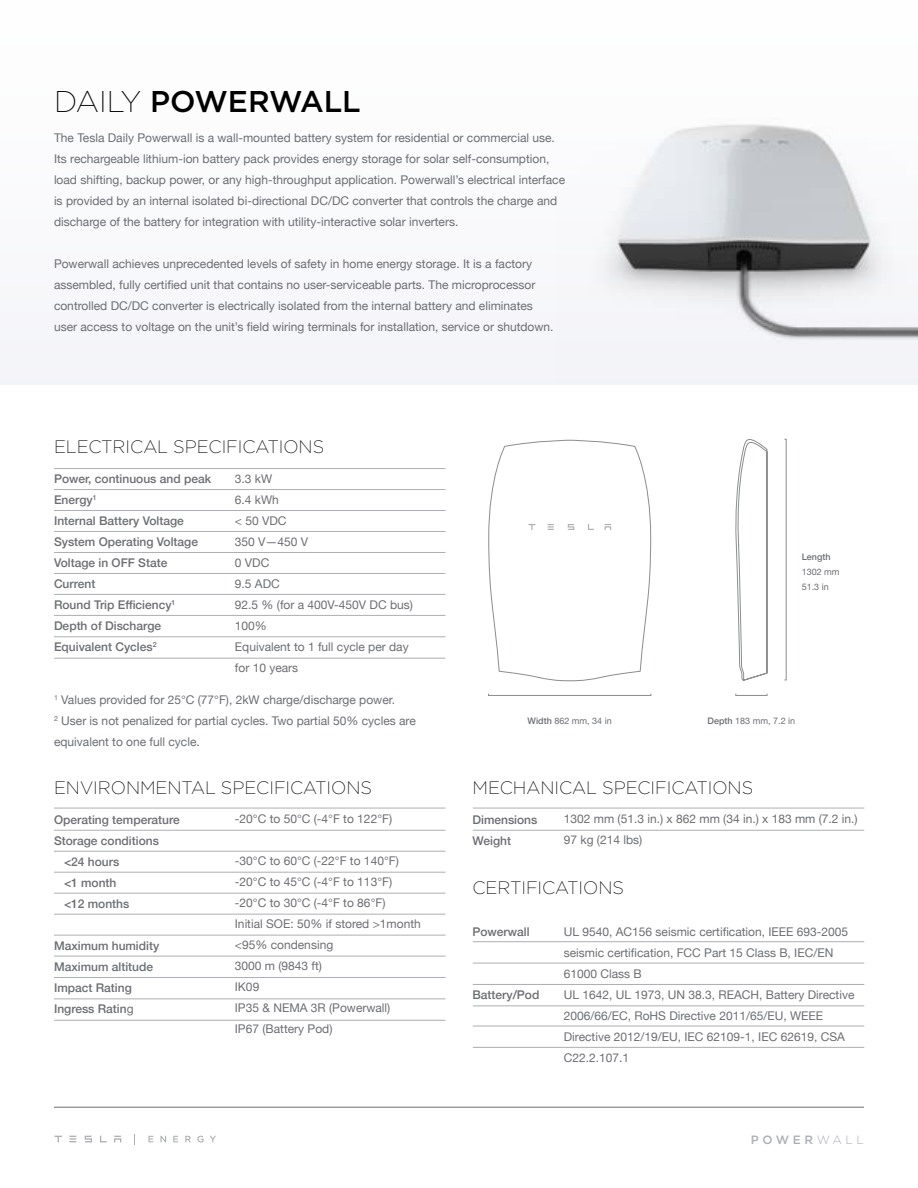
<style>
.page{position:relative;width:918px;height:1188px;background:#fff}
.page>*{position:absolute;margin:0;border:0;box-sizing:border-box;transform-origin:0 0}
.t1{font:500 30px "Gotham";color:#000}
.t2{font:200 18px "Gotham";color:#000}
.t3{font:12px/21px "Helvetica Neue";color:#6c6e73}
.t4{font:500 12px/21px "Helvetica Neue";color:#6c6e73}
.t5{font:500 12px "Gotham";letter-spacing:.3em;color:#acafb5}
.t6{font:9px/15px "Helvetica Neue";color:#6c6e73}
.t7{font:500 9px "Helvetica Neue";color:#6c6e73}
.s1{font-weight:200}
.s2{font-weight:400}
.s3{font-weight:500}
.s4{font-weight:300}
</style>
<div class="page">
<div style="left:0;top:0;width:918px;height:385px;background:#fbfbfc"></div>
<img style="left:604px;top:124px;width:314px;height:218px">
<svg style="left:54px;top:1136px;width:8px;height:6px"></svg>
<svg style="left:100px;top:1136px;width:7px;height:6px"></svg>
<svg style="left:84px;top:1136px;width:8px;height:6px"></svg>
<svg style="left:69px;top:1136px;width:8px;height:6px"></svg>
<svg style="left:114px;top:1136px;width:7px;height:6px"></svg>
<svg style="left:148px;top:1136px;width:5px;height:6px"></svg>
<svg style="left:160px;top:1136px;width:6px;height:6px"></svg>
<svg style="left:173px;top:1136px;width:5px;height:6px"></svg>
<svg style="left:185px;top:1136px;width:6px;height:6px"></svg>
<svg style="left:197px;top:1136px;width:7px;height:6px"></svg>
<svg style="left:210px;top:1136px;width:6px;height:6px"></svg>
<hr style="left:54px;top:1107px;width:810px;height:1px;background:#6c6e73">
<hr style="left:54px;top:489px;width:392px;height:1px;background:#acafb5">
<hr style="left:54px;top:830px;width:392px;height:1px;background:#acafb5">
<hr style="left:473px;top:830px;width:391px;height:1px;background:#acafb5">
<hr style="left:54px;top:808px;width:392px;height:1px;background:#acafb5">
<hr style="left:473px;top:808px;width:391px;height:1px;background:#acafb5">
<hr style="left:54px;top:615px;width:392px;height:1px;background:#acafb5">
<hr style="left:54px;top:956px;width:392px;height:1px;background:#acafb5">
<hr style="left:54px;top:637px;width:392px;height:1px;background:#acafb5">
<hr style="left:54px;top:977px;width:392px;height:1px;background:#acafb5">
<hr style="left:473px;top:941px;width:391px;height:1px;background:#acafb5">
<hr style="left:473px;top:1026px;width:391px;height:1px;background:#acafb5">
<hr style="left:54px;top:658px;width:392px;height:1px;background:#acafb5">
<hr style="left:54px;top:468px;width:392px;height:1px;background:#acafb5">
<hr style="left:54px;top:999px;width:392px;height:1px;background:#acafb5">
<hr style="left:473px;top:963px;width:391px;height:1px;background:#acafb5">
<hr style="left:473px;top:1047px;width:391px;height:1px;background:#acafb5">
<hr style="left:54px;top:1020px;width:392px;height:1px;background:#acafb5">
<hr style="left:473px;top:984px;width:391px;height:1px;background:#acafb5">
<hr style="left:473px;top:1006px;width:391px;height:1px;background:#acafb5">
<hr style="left:54px;top:531px;width:392px;height:1px;background:#acafb5">
<hr style="left:54px;top:872px;width:392px;height:1px;background:#acafb5">
<hr style="left:54px;top:573px;width:392px;height:1px;background:#acafb5">
<hr style="left:54px;top:914px;width:392px;height:1px;background:#acafb5">
<hr style="left:54px;top:552px;width:392px;height:1px;background:#acafb5">
<hr style="left:54px;top:893px;width:392px;height:1px;background:#acafb5">
<hr style="left:54px;top:594px;width:392px;height:1px;background:#acafb5">
<hr style="left:54px;top:935px;width:392px;height:1px;background:#acafb5">
<hr style="left:54px;top:510px;width:392px;height:1px;background:#acafb5">
<hr style="left:54px;top:851px;width:392px;height:1px;background:#acafb5">
<svg style="left:488px;top:440px;width:163px;height:241px"></svg>
<svg style="left:735px;top:439px;width:32px;height:242px"></svg>
<div style="left:488px;top:694px;width:163px;height:2px;border:1px solid #8b8d8e"></div>
<div style="left:736px;top:694px;width:31px;height:2px;border:1px solid #8b8d8e"></div>
<h1 class="t1" style="left:54px;top:82px;width:308px"><span class="s1">DAILY</span> POWERWALL</h1>
<p class="t3" style="left:54px;top:128px;width:513px">The Tesla Daily Powerwall is a wall-mounted battery system for residential or commercial use.<br>Its rechargeable lithium-ion battery pack provides energy storage for solar self-consumption, load shifting, backup power, or any high-throughput application. Powerwall’s electrical interface is provided by an internal isolated bi-directional DC/DC converter that controls the charge and discharge of the battery for integration with utility-interactive solar inverters.</p>
<p class="t3" style="left:54px;top:254px;width:501px">Powerwall achieves unprecedented levels of safety in home energy storage. It is a factory assembled, fully certified unit that contains no user-serviceable parts. The microprocessor controlled DC/DC converter is electrically isolated from the internal battery and eliminates user access to voltage on the unit’s field wiring terminals for installation, service or shutdown.</p>
<h2 class="t2" style="left:54px;top:436px;width:272px">ELECTRICAL SPECIFICATIONS</h2>
<p class="t4" style="left:54px;top:468px;width:159px">Power, continuous and peak<br>Energy<sup>1<br></sup>Internal Battery Voltage<br>System Operating Voltage<br>Voltage in OFF State<br>Current<br>Round Trip Efficiency<sup>1<br></sup>Depth of Discharge<br>Equivalent Cycles<sup>2</sup></p>
<p class="t3" style="left:235px;top:469px;width:180px">3.3 kW<br>6.4 kWh<br>&lt; 50 VDC<br>350 V—450 V<br>0 VDC<br>9.5 ADC<br>92.5 % (for a 400V-450V DC bus)<br>100%<br>Equivalent to 1 full cycle per day for 10 years</p>
<p class="t7" style="left:802px;top:550px;width:30px">Length</p>
<p class="t6" style="left:802px;top:565px;width:39px">1302 mm<br>51.3 in</p>
<p class="t3" style="left:54px;top:690px;width:363px"><sup>1</sup> Values provided for 25°C (77°F), 2kW charge/discharge power.<br><sup>2</sup> User is not penalized for partial cycles. Two partial 50% cycles are equivalent to one full cycle.</p>
<h2 class="t2" style="left:54px;top:777px;width:320px">ENVIRONMENTAL SPECIFICATIONS</h2>
<p class="t4" style="left:54px;top:809px;width:127px">Operating temperature</p>
<p class="t4" style="left:54px;top:830px;width:106px">Storage conditions</p>
<p class="t4" style="left:64px;top:851px;width:57px">&lt;24 hours</p>
<p class="t4" style="left:64px;top:872px;width:54px">&lt;1 month</p>
<p class="t4" style="left:64px;top:893px;width:67px">&lt;12 months</p>
<p class="t4" style="left:54px;top:935px;width:107px">Maximum humidity<br>Maximum altitude<br>Impact Rating<br>Ingress Ratin<span class="s2">g</span></p>
<p class="t3" style="left:235px;top:809px;width:159px">-20°C to 50°C (-4°F to 122°F)</p>
<p class="t3" style="left:235px;top:851px;width:187px">-30°C to 60°C (-22°F to 140°F) -20°C to 45°C (-4°F to 113°F) -20°C to 30°C (-4°F to 86°F)<br>Initial SOE: 50% if stored &gt;1month &lt;95% condensing<br>3000 m (9843 ft)<br>IK09<br>IP35 &amp; NEMA 3R (Powerwall)<br>IP67 (Battery Pod)</p>
<p class="t6" style="left:528px;top:714px;width:86px"><span class="s3">Width</span> 862 mm, 34 in</p>
<p class="t6" style="left:708px;top:714px;width:89px"><span class="s3">Depth</span> 183 mm, 7.2 in</p>
<h2 class="t2" style="left:472px;top:777px;width:282px">MECHANICAL SPECIFICATIONS</h2>
<p class="t4" style="left:472px;top:809px;width:66px">Dimensions<br>Weight</p>
<h2 class="t2" style="left:472px;top:876px;width:153px">CERTIFICATIONS</h2>
<p class="t4" style="left:472px;top:920px;width:59px">Powerwall</p>
<p class="t3" style="left:564px;top:809px;width:295px">1302 mm (51.3 in.) x 862 mm (34 in.) x 183 mm (7.2 in.)<br>97 kg (214 lbs)</p>
<p class="t3" style="left:564px;top:921px;width:292px">UL 9540, AC156 seismic certification, IEEE 693-2005 seismic certification, FCC Part 15 Class B, IEC/EN 61000 Class B<br>UL 1642, UL 1973, UN 38.3, REACH, Battery Directive 2006/66/EC, RoHS Directive 2011/65/EU, WEEE Directive 2012/19/EU, IEC 62109-1, IEC 62619, CSA C22.2.107.1</p>
<p class="t4" style="left:472px;top:983px;width:68px">Battery/Pod</p>
<p class="t5" style="left:751px;top:1132px;width:115px">POWER<span class="s4">WALL</span></p>
</div>
